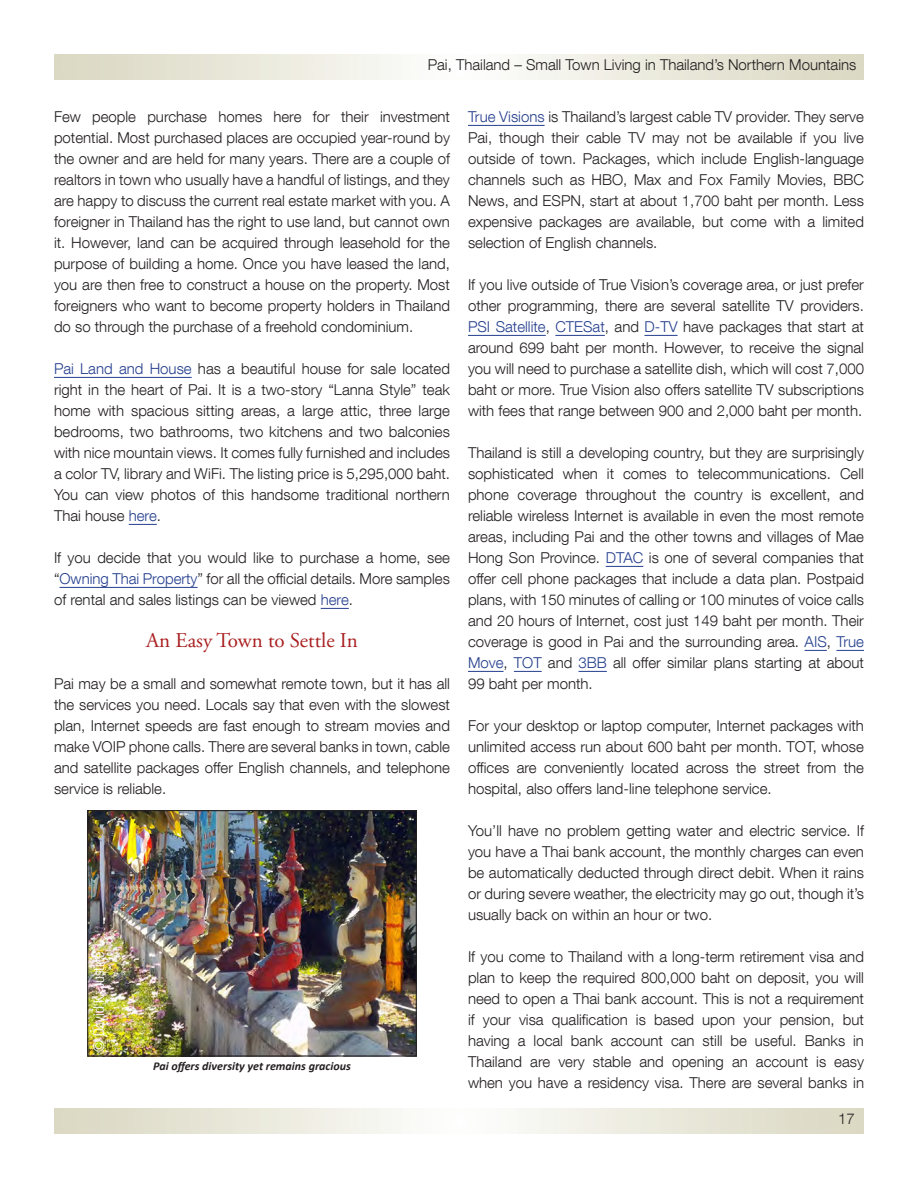
<style>
.page{position:relative;width:918px;height:1188px;background:#fff}
.page>*{position:absolute;margin:0;border:0;box-sizing:border-box;transform-origin:0 0}
.article_headers{font:21px "Adobe Garamond Pro";color:#a91f20}
.text{font:300 15px/21px "Helvetica Neue LT Com";color:#231f20;text-align:justify}
.photo_credit{font:300 condensed 15px "Helvetica Neue LT Com";color:#fff}
.photo_caption{font:italic 700 12px "Calibri";color:#231f20}
.s1{color:#253f8e}
</style>
<div class="page">
<svg style="left:54px;top:1108px;width:810px;height:26px"></svg>
<svg style="left:54px;top:54px;width:810px;height:26px"></svg>
<hr style="left:468px;top:125px;width:77px;height:1px;background:#253f8e">
<hr style="left:468px;top:335px;width:78px;height:1px;background:#253f8e">
<hr style="left:555px;top:335px;width:50px;height:1px;background:#253f8e">
<hr style="left:645px;top:335px;width:33px;height:1px;background:#253f8e">
<hr style="left:606px;top:566px;width:37px;height:1px;background:#253f8e">
<svg style="left:805px;top:650px;width:22px;height:1px"></svg>
<svg style="left:836px;top:650px;width:28px;height:1px"></svg>
<hr style="left:468px;top:671px;width:36px;height:1px;background:#253f8e">
<svg style="left:514px;top:671px;width:28px;height:1px"></svg>
<svg style="left:579px;top:671px;width:28px;height:1px"></svg>
<hr style="left:54px;top:377px;width:138px;height:1px;background:#253f8e">
<svg style="left:129px;top:524px;width:28px;height:1px"></svg>
<hr style="left:60px;top:587px;width:138px;height:1px;background:#253f8e">
<svg style="left:321px;top:608px;width:28px;height:1px"></svg>
<img style="left:89px;top:812px;width:326px;height:243px">
<div style="left:87px;top:810px;width:330px;height:247px;border:1px solid #231f20"></div>
<p class="text" style="left:428px;top:54px;width:430px">Pai, Thailand – Small Town Living in Thailand’s Northern Mountains</p>
<p class="text" style="left:468px;top:106px;width:398px"><span class="s1">True Visions</span> is Thailand’s largest cable TV provider. They serve Pai, though their cable TV may not be available if you live outside of town. Packages, which include English-language channels such as HBO, Max and Fox Family Movies, BBC News, and ESPN, start at about 1,700 baht per month. Less expensive packages are available, but come with a limited selection of English channels.</p>
<p class="text" style="left:468px;top:274px;width:398px">If you live outside of True Vision’s coverage area, or just prefer other programming, there are several satellite TV providers.<br><span class="s1">PSI Satellite</span>, <span class="s1">CTESat</span>, and <span class="s1">D-TV</span> have packages that start at around 699 baht per month. However, to receive the signal you will need to purchase a satellite dish, which will cost 7,000 baht or more. True Vision also offers satellite TV subscriptions with fees that range between 900 and 2,000 baht per month.</p>
<p class="text" style="left:468px;top:442px;width:398px">Thailand is still a developing country, but they are surprisingly sophisticated when it comes to telecommunications. Cell phone coverage throughout the country is excellent, and reliable wireless Internet is available in even the most remote areas, including Pai and the other towns and villages of Mae Hong Son Province. <span class="s1">DTAC</span> is one of several companies that offer cell phone packages that include a data plan. Postpaid plans, with 150 minutes of calling or 100 minutes of voice calls and 20 hours of Internet, cost just 149 baht per month. Their coverage is good in Pai and the surrounding area. <span class="s1">AIS</span>, <span class="s1">True Move</span>, <span class="s1">TOT</span> and <span class="s1">3BB</span> all offer similar plans starting at about 99 baht per month.</p>
<p class="text" style="left:468px;top:715px;width:398px">For your desktop or laptop computer, Internet packages with unlimited access run about 600 baht per month. TOT, whose offices are conveniently located across the street from the hospital, also offers land-line telephone service.</p>
<p class="text" style="left:468px;top:820px;width:398px">You’ll have no problem getting water and electric service. If you have a Thai bank account, the monthly charges can even be automatically deducted through direct debit. When it rains or during severe weather, the electricity may go out, though it’s usually back on within an hour or two.</p>
<p class="text" style="left:468px;top:946px;width:398px">If you come to Thailand with a long-term retirement visa and plan to keep the required 800,000 baht on deposit, you will need to open a Thai bank account. This is not a requirement if your visa qualification is based upon your pension, but having a local bank account can still be useful. Banks in Thailand are very stable and opening an account is easy when you have a residency visa. There are several banks in</p>
<p class="text" style="left:54px;top:106px;width:398px">Few people purchase homes here for their investment potential. Most purchased places are occupied year-round by the owner and are held for many years. There are a couple of realtors in town who usually have a handful of listings, and they are happy to discuss the current real estate market with you. A foreigner in Thailand has the right to use land, but cannot own it. However, land can be acquired through leasehold for the purpose of building a home. Once you have leased the land, you are then free to construct a house on the property. Most foreigners who want to become property holders in Thailand do so through the purchase of a freehold condominium.</p>
<p class="text" style="left:54px;top:358px;width:398px"><span class="s1">Pai Land and House</span> has a beautiful house for sale located right in the heart of Pai. It is a two-story “Lanna Style” teak home with spacious sitting areas, a large attic, three large bedrooms, two bathrooms, two kitchens and two balconies with nice mountain views. It comes fully furnished and includes a color TV, library and WiFi. The listing price is 5,295,000 baht.<br>You can view photos of this handsome traditional northern Thai house <span class="s1">here</span>.</p>
<p class="text" style="left:54px;top:547px;width:397px">If you decide that you would like to purchase a home, see “<span class="s1">Owning Thai Property</span>” for all the official details. More samples of rental and sales listings can be viewed <span class="s1">here</span>.</p>
<p class="article_headers" style="left:146px;top:628px;width:213px">An Easy Town to Settle In</p>
<p class="text" style="left:54px;top:673px;width:398px">Pai may be a small and somewhat remote town, but it has all the services you need. Locals say that even with the slowest plan, Internet speeds are fast enough to stream movies and make VOIP phone calls. There are several banks in town, cable and satellite packages offer English channels, and telephone service is reliable.</p>
<p class="photo_credit" style="left:90px;top:1052px;width:101px;rotate:-90deg">© David K. Justice</p>
<p class="photo_caption" style="left:153px;top:1059px;width:199px">Pai offers diversity yet remains gracious</p>
<p class="text" style="left:838px;top:1108px;width:18px">17</p>
</div>
